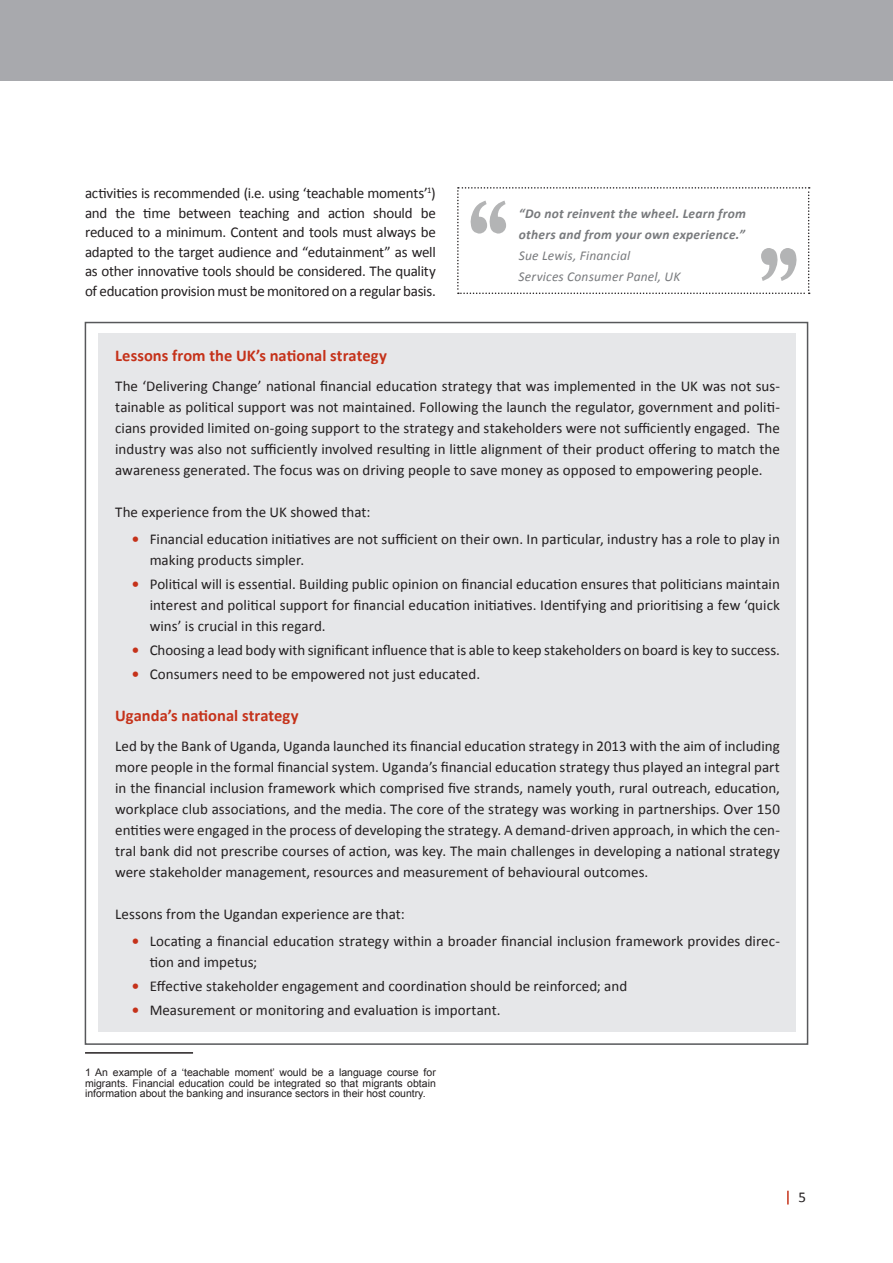
<style>
.page{position:relative;width:893px;height:1263px;background:#fff}
.page>*{position:absolute;margin:0;border:0;box-sizing:border-box;transform-origin:0 0}
.t1{font:700 16.5px "Calibri";letter-spacing:.005em;color:#c5321a}
.t2{font:15px/21px "Calibri";color:#231f20;text-align:justify}
.t3{font:italic 700 13.5px/21px "Calibri";letter-spacing:.02em;color:#787a7d}
.t4{font:italic 13.5px/21px "Calibri";letter-spacing:.015em;color:#787a7d}
.t5{font:10.5px/10.5px "Arial";color:#231f20;text-align:justify}
.s1{font-weight:700;color:#c5321a}
</style>
<div class="page">
<div style="left:0;top:0;width:893px;height:81px;background:#a8a9ad"></div>
<svg style="left:787px;top:1191px;width:2px;height:13px"></svg>
<div style="left:98px;top:333px;width:697px;height:698px;background:#e6e7e9"></div>
<hr style="left:85px;top:1052px;width:108px;height:2px;background:#231f20">
<svg style="left:457px;top:187px;width:353px;height:107px"></svg>
<p class="t2" style="left:85px;top:184px;width:352px;line-height:19.5px">activities is recommended (i.e. using ‘teachable moments’<sup>1</sup>) and the time between teaching and action should be reduced to a minimum. Content and tools must always be adapted to the target audience and “edutainment” as well as other innovative tools should be considered. The quality of education provision must be monitored on a regular basis.</p>
<p class="t3" style="left:519px;top:203px;width:229px">“Do not reinvent the wheel. Learn from others and from your own experience.”</p>
<p class="t4" style="left:519px;top:244px;width:163px">Sue Lewis, Financial<br>Services Consumer Panel, UK</p>
<p class="t1" style="left:115px;top:345px;width:273px">Lessons from the UK’s national strategy</p>
<p class="t2" style="left:115px;top:376px;width:666px">The ‘Delivering Change’ national financial education strategy that was implemented in the UK was not sus&shy;tainable as political support was not maintained. Following the launch the regulator, government and politi&shy;cians provided limited on-going support to the strategy and stakeholders were not sufficiently engaged. The industry was also not sufficiently involved resulting in little alignment of their product offering to match the awareness generated. The focus was on driving people to save money as opposed to empowering people.</p>
<p class="t2" style="left:115px;top:502px;width:257px">The experience from the UK showed that:</p>
<p class="t2" style="left:150px;top:529px;width:632px;text-indent:-18px"><span class="s1">•</span> Financial education initiatives are not sufficient on their own. In particular, industry has a role to play in making products simpler.</p>
<p class="t2" style="left:150px;top:574px;width:632px;text-indent:-18px"><span class="s1">•</span> Political will is essential. Building public opinion on financial education ensures that politicians maintain interest and political support for financial education initiatives. Identifying and prioritising a few ‘quick wins’ is crucial in this regard.</p>
<p class="t2" style="left:132px;top:640px;width:650px"><span class="s1">•</span> Choosing a lead body with significant influence that is able to keep stakeholders on board is key to success.</p>
<p class="t2" style="left:132px;top:664px;width:350px"><span class="s1">•</span> Consumers need to be empowered not just educated.</p>
<p class="t1" style="left:115px;top:705px;width:185px">Uganda’s national strategy</p>
<p class="t2" style="left:115px;top:736px;width:666px">Led by the Bank of Uganda, Uganda launched its financial education strategy in 2013 with the aim of including more people in the formal financial system. Uganda’s financial education strategy thus played an integral part in the financial inclusion framework which comprised five strands, namely youth, rural outreach, education, workplace club associations, and the media. The core of the strategy was working in partnerships. Over 150 entities were engaged in the process of developing the strategy. A demand-driven approach, in which the cen&shy;tral bank did not prescribe courses of action, was key. The main challenges in developing a national strategy were stakeholder management, resources and measurement of behavioural outcomes.</p>
<p class="t2" style="left:115px;top:904px;width:291px">Lessons from the Ugandan experience are that:</p>
<p class="t2" style="left:150px;top:931px;width:632px;text-indent:-18px"><span class="s1">•</span> Locating a financial education strategy within a broader financial inclusion framework provides direc&shy;tion and impetus;</p>
<p class="t2" style="left:132px;top:976px;width:497px"><span class="s1">•</span> Effective stakeholder engagement and coordination should be reinforced; and</p>
<p class="t2" style="left:132px;top:1000px;width:370px"><span class="s1">•</span> Measurement or monitoring and evaluation is important.</p>
<p class="t5" style="left:85px;top:1067px;width:352px">1 An example of a ‘teachable moment’ would be a language course for migrants. Financial education could be integrated so that migrants obtain information about the banking and insurance sectors in their host country.</p>
<p class="t2" style="left:798px;top:1186px;width:9px">5</p>
</div>
